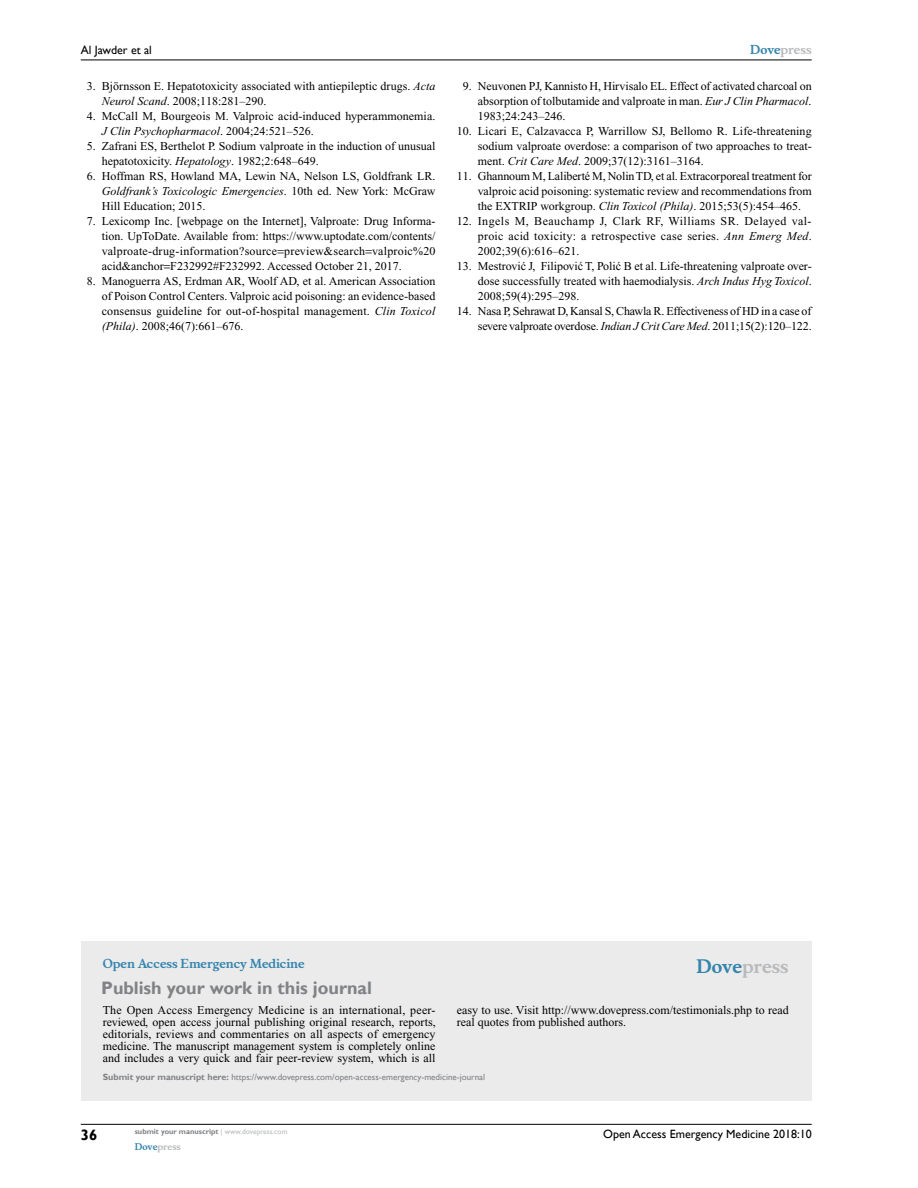
<style>
.page{position:relative;width:918px;height:1188px;background:#fff}
.page>*{position:absolute;margin:0;border:0;box-sizing:border-box;transform-origin:0 0}
.t1{font:700 18px "Gill Sans";color:#808285}
.t2{font:700 18px "Musee";color:#b8babc}
.t3{font:700 15px "Gill Sans";color:#000}
.t4{font:12px/15px "Times New Roman";color:#000;text-align:justify}
.t5{font:12px "Gill Sans";color:#000}
.t6{font:700 12px "Musee";color:#3785ad}
.t7{font:700 12px "Musee";color:#b8babc}
.t8{font:9px "Gill Sans";color:#808285}
.t9{font:700 9px "Musee";color:#b8babc}
.t10{font:700 7.5px "Gill Sans";color:#808285}
.s1{font-style:italic}
.s2{color:#3785ad}
.s3{font-style:inherit}
.s4{font-weight:700}
.s5{font-weight:400;color:#b8babc}
</style>
<div class="page">
<div style="left:81px;top:941px;width:731px;height:160px;background:#ebebec"></div>
<hr style="left:81px;top:1124px;width:731px;height:1px;background:#000">
<hr style="left:81px;top:60px;width:731px;height:1px;background:#000">
<p class="t5" style="left:81px;top:43px;width:73px">Al Jawder et al</p>
<p class="t4" style="left:102px;top:79px;width:335px;text-indent:-15px">3. Björnsson E. Hepatotoxicity associated with antiepileptic drugs. <span class="s1">Acta<br>Neurol Scand</span>. 2008;118:281–290.</p>
<p class="t4" style="left:102px;top:109px;width:335px;text-indent:-15px">4. McCall M, Bourgeois M. Valproic acid-induced hyperammonemia.<br><span class="s1">J Clin Psychopharmacol</span>. 2004;24:521–526.</p>
<p class="t4" style="left:102px;top:139px;width:335px;text-indent:-15px">5. Zafrani ES, Berthelot P. Sodium valproate in the induction of unusual hepatotoxicity. <span class="s1">Hepatology</span>. 1982;2:648–649.</p>
<p class="t4" style="left:102px;top:169px;width:335px;text-indent:-15px">6. Hoffman RS, Howland MA, Lewin NA, Nelson LS, Goldfrank LR.<br><span class="s1">Goldfrank’s Toxicologic Emergencies</span>. 10th ed. New York: McGraw Hill Education; 2015.</p>
<p class="t4" style="left:102px;top:214px;width:335px;text-indent:-15px">7. Lexicomp Inc. [webpage on the Internet], Valproate: Drug Informa&shy;tion. UpToDate. Available from: https://www.uptodate.com/contents/ valproate-drug-information?source preview&amp;search valproic%20 acid&amp;anchor F232992#F232992. Accessed October 21, 2017.</p>
<p class="t4" style="left:102px;top:274px;width:335px;text-indent:-15px">8. Manoguerra AS, Erdman AR, Woolf AD, et al. American Association of Poison Control Centers. Valproic acid poisoning: an evidence-based consensus guideline for out-of-hospital management. <span class="s1">Clin Toxicol (Phila)</span>. 2008;46(7):661–676.</p>
<p class="t7" style="left:750px;top:43px;width:63px"><span class="s2">Dove</span>press</p>
<p class="t4" style="left:478px;top:79px;width:335px;text-indent:-15px">9. Neuvonen PJ, Kannisto H, Hirvisalo EL. Effect of activated charcoal on absorption of tolbutamide and valproate in man. <span class="s1">Eur J Clin Pharmacol</span>.<br>1983;24:243–246.</p>
<p class="t4" style="left:478px;top:124px;width:335px;text-indent:-21px">10. Licari E, Calzavacca P, Warrillow SJ, Bellomo R. Life-threatening sodium valproate overdose: a comparison of two approaches to treat&shy;ment. <span class="s1">Crit Care Med</span>. 2009;37(12):3161–3164.</p>
<p class="t4" style="left:478px;top:169px;width:336px;text-indent:-21px">11. Ghannoum M, Laliberté M, Nolin TD, et al. Extracorporeal treatment for valproic acid poisoning: systematic review and recommendations from the EXTRIP workgroup. <span class="s1">Clin Toxicol (Phila)</span>. 2015;53(5):454–465.</p>
<p class="t4" style="left:478px;top:214px;width:335px;text-indent:-21px">12. Ingels M, Beauchamp J, Clark RF, Williams SR. Delayed val&shy;proic acid toxicity: a retrospective case series. <span class="s1">Ann Emerg Med</span>.<br>2002;39(6):616–621.</p>
<p class="t4" style="left:478px;top:259px;width:335px;text-indent:-21px">13. Mestrovi<span class="s3">ć</span> J, Filipovi<span class="s3">ć</span> T, Poli<span class="s3">ć</span> B et al. Life-threatening valproate over&shy;dose successfully treated with haemodialysis. <span class="s1">Arch Indus Hyg Toxicol</span>.<br>2008;59(4):295–298.</p>
<p class="t4" style="left:457px;top:304px;width:356px;text-align:right">14. Nasa P, Sehrawat D, Kansal S, Chawla R. Effectiveness of HD in a case of severe valproate overdose. <span class="s1">Indian J Crit Care Med</span>. 2011;15(2):120–122.</p>
<p class="t6" style="left:103px;top:956px;width:203px">Open Access Emergency Medicine</p>
<h1 class="t1" style="left:101px;top:977px;width:272px">Publish your work in this journal</h1>
<h1 class="t2" style="left:697px;top:955px;width:94px"><span class="s2">Dove</span>press</h1>
<p class="t4" style="left:103px;top:1004px;width:335px;line-height:12px">The Open Access Emergency Medicine is an international, peer&shy;reviewed, open access journal publishing original research, reports, editorials, reviews and commentaries on all aspects of emergency medicine. The manuscript management system is completely online and includes a very quick and fair peer-review system, which is all</p>
<p class="t4" style="left:457px;top:1004px;width:333px;line-height:12px">easy to use. Visit http://www.dovepress.com/testimonials.php to read real quotes from published authors.</p>
<p class="t8" style="left:103px;top:1072px;width:384px"><span class="s4">Submit your manuscript here:</span> https://www.dovepress.com/open-access-emergency-medicine-journal</p>
<p class="t3" style="left:81px;top:1126px;width:18px">36</p>
<p class="t10" style="left:135px;top:1127px;width:154px">submit your manuscript <span class="s5">| www.dovepress.com</span></p>
<p class="t9" style="left:135px;top:1141px;width:48px"><span class="s2">Dove</span>press</p>
<p class="t5" style="left:603px;top:1127px;width:210px">Open Access Emergency Medicine 2018:10</p>
</div>
